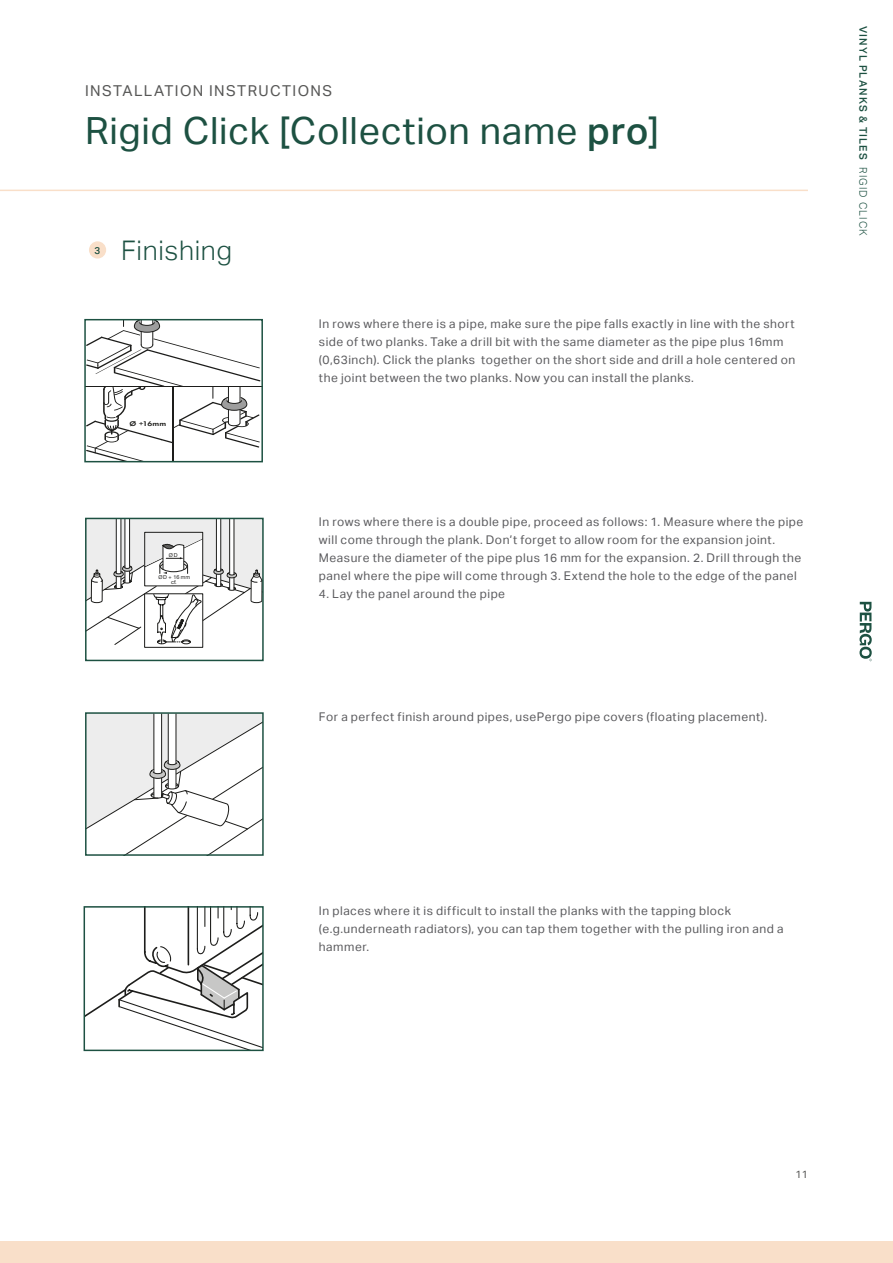
<style>
.page{position:relative;width:893px;height:1263px;background:#fff}
.page>*{position:absolute;margin:0;border:0;box-sizing:border-box;transform-origin:0 0}
.t1{font:37.5px "Aktiv Grotesk";letter-spacing:.02em;color:#1d5142}
.Titel{font:300 27px "Aktiv Grotesk";letter-spacing:.025em;color:#1d5142}
.t2{font:15px "Aktiv Grotesk";letter-spacing:.095em;color:#575756}
.brood{font:12px/18px "Aktiv Grotesk";letter-spacing:.04em;color:#5a5a5d}
.t3{font:500 10.5px "Aktiv Grotesk";letter-spacing:.11em;color:#1d5142}
.t4{font:10.5px "Aktiv Grotesk";color:#575756}
.Tussentitel{font:500 9.9px "Aktiv Grotesk";color:#1d5142}
.t5{font:7.05px "Futura Dem";color:#1d1d1b;scale:1.22 1}
.t6{font:5.4px/5.8px "Helvetica Neue LTW1 G";color:#1d1d1b;text-align:center}
.s1{font-weight:500}
.s2{font-weight:300}
</style>
<div class="page">
<svg style="left:859px;top:602px;width:13px;height:59px"></svg>
<hr style="left:0;top:190px;width:808px;height:1px;background:#f9dfc9">
<div style="left:0;top:1242px;width:893px;height:21px;background:#f9dfc9"></div>
<svg style="left:88px;top:715px;width:173px;height:138px"></svg>
<div style="left:85px;top:712px;width:179px;height:144px;border:2px solid #1d5142"></div>
<svg style="left:87px;top:322px;width:173px;height:137px"></svg>
<div style="left:84px;top:319px;width:179px;height:143px;border:2px solid #1d5142"></div>
<svg style="left:88px;top:521px;width:173px;height:127px"></svg>
<div style="left:85px;top:518px;width:179px;height:143px;border:2px solid #1d5142"></div>
<div style="left:89px;top:241px;width:17px;height:18px;background:#f9dfc9;border-radius:50%"></div>
<svg style="left:87px;top:909px;width:174px;height:139px"></svg>
<div style="left:84px;top:906px;width:180px;height:145px;border:2px solid #1d5142"></div>
<p class="t2" style="left:85px;top:82px;width:249px">INSTALLATION INSTRUCTIONS</p>
<h1 class="t1" style="left:85px;top:109px;width:575px">Rigid Click [Collection name <span class="s1">pro</span>]</h1>
<p class="Tussentitel" style="left:95px;top:244px;width:7px">3</p>
<p class="Titel" style="left:121px;top:234px;width:113px">Finishing</p>
<p class="t5" style="left:130px;top:420px;width:31px">Ø +16mm</p>
<p class="t6" style="left:169px;top:552px;width:10px">ØD</p>
<p class="t6" style="left:158px;top:574px;width:33px">ØD + 16 mm cf.</p>
<p class="brood" style="left:319px;top:314px;width:478px">In rows where there is a pipe, make sure the pipe falls exactly in line with the short side of two planks. Take a drill bit with the same diameter as the pipe plus 16mm (0,63inch). Click the planks together on the short side and drill a hole centered on the joint between the two planks. Now you can install the planks.</p>
<p class="brood" style="left:319px;top:513px;width:486px">In rows where there is a double pipe, proceed as follows: 1. Measure where the pipe will come through the plank. Don’t forget to allow room for the expansion joint.<br>Measure the diameter of the pipe plus 16 mm for the expansion. 2. Drill through the panel where the pipe will come through 3. Extend the hole to the edge of the panel</p>
<p class="brood" style="left:319px;top:585px;width:188px">4. Lay the panel around the pipe</p>
<p class="brood" style="left:319px;top:708px;width:450px">For a perfect finish around pipes, usePergo pipe covers (floating placement).</p>
<p class="t3" style="left:869px;top:26px;width:211px;rotate:90deg">VINYL PLANKS &amp; TILES <span class="s2">RIGID CLICK</span></p>
<p class="brood" style="left:319px;top:902px;width:466px">In places where it is difficult to install the planks with the tapping block (e.g.underneath radiators), you can tap them together with the pulling iron and a hammer.</p>
<p class="t4" style="left:795px;top:1168px;width:14px">11</p>
</div>
